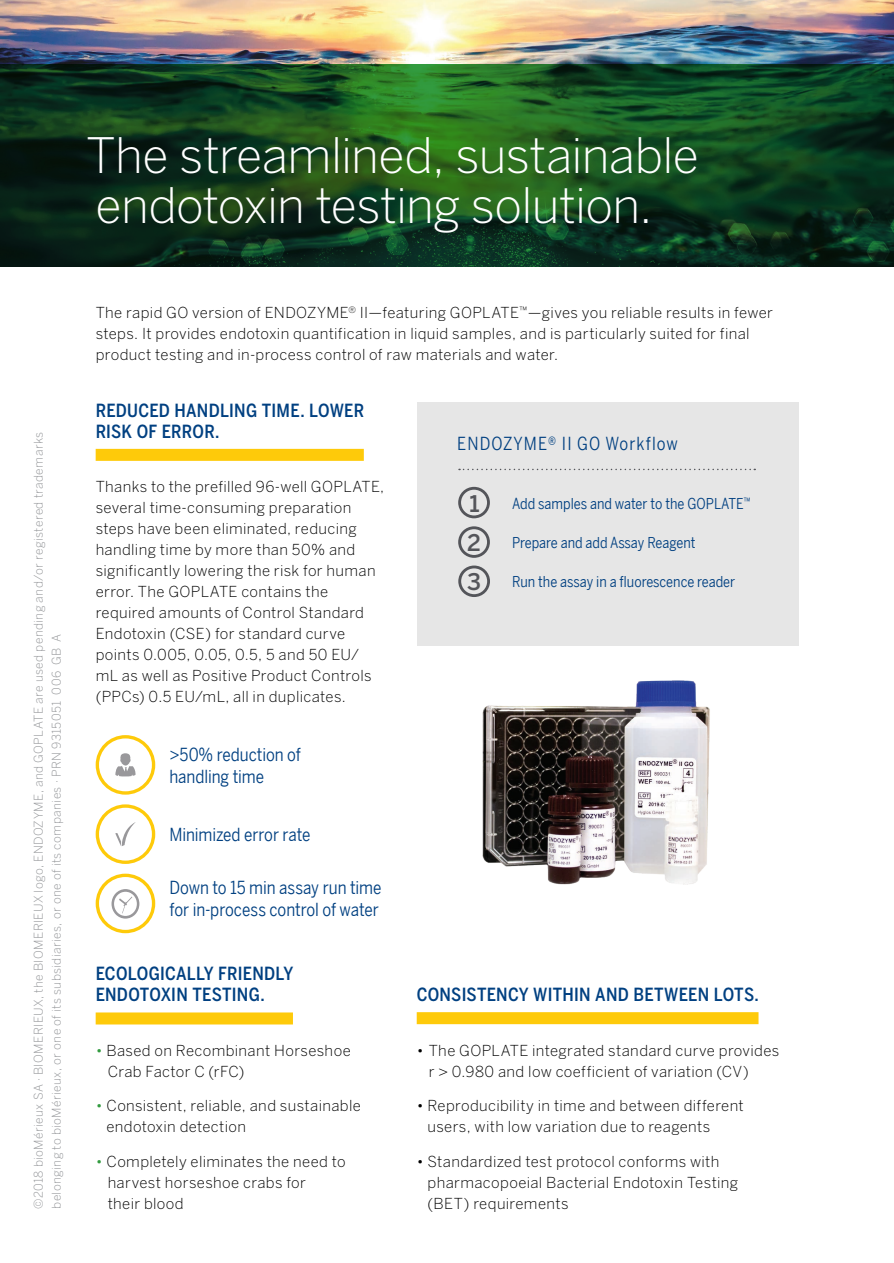
<style>
.page{position:relative;width:894px;height:1263px;background:#fff}
.page>*{position:absolute;margin:0;border:0;box-sizing:border-box;transform-origin:0 0}
.t1{font:300 48.45px/50.6px "Benton Sans";letter-spacing:-.015em;color:#fff}
.t2{font:500 22.8px/39.3px "Benton Sans";color:#54555a}
.t3{font:500 18px/21px "Benton Sans Condensed";letter-spacing:.01em;color:#014081}
.t4{font:18px/21.6px "Benton Sans Condensed";letter-spacing:-.005em;color:#014081}
.t5{font:18px "Benton Sans Condensed";letter-spacing:.06em;color:#014081}
.t6{font:300 15px/21px "Benton Sans";letter-spacing:.025em;color:#000}
.t7{font:15px "Benton Sans Condensed";color:#014081}
.t8{font:300 12px/18px "Benton Sans";letter-spacing:.035em;color:#939598}
.s1{color:#329b3f}
</style>
<div class="page">
<img style="left:0;top:0;width:893px;height:64px">
<svg style="left:0;top:64px;width:893px;height:203px;background:#13421d"></svg>
<div style="left:96px;top:449px;width:267px;height:12px;background:#feca0a"></div>
<div style="left:96px;top:1012px;width:197px;height:12px;background:#feca0a"></div>
<div style="left:416px;top:1012px;width:342px;height:12px;background:#feca0a"></div>
<div style="left:96px;top:735px;width:59px;height:59px;border:3px solid #feca0a;border-radius:50%"></div>
<div style="left:96px;top:804px;width:59px;height:60px;border:3px solid #feca0a;border-radius:50%"></div>
<svg style="left:97px;top:875px;width:56px;height:56px"></svg>
<div style="left:96px;top:873px;width:59px;height:60px;border:3px solid #feca0a;border-radius:50%"></div>
<svg style="left:111px;top:889px;width:28px;height:29px"></svg>
<svg style="left:115px;top:822px;width:20px;height:24px"></svg>
<svg style="left:115px;top:753px;width:21px;height:23px"></svg>
<div style="left:416px;top:402px;width:382px;height:244px;background:#e6e6e6"></div>
<svg style="left:459px;top:469px;width:296px;height:1px"></svg>
<div style="left:458px;top:487px;width:31px;height:31px;border:3px solid #54555a;border-radius:50%"></div>
<div style="left:458px;top:526px;width:31px;height:32px;border:3px solid #54555a;border-radius:50%"></div>
<div style="left:458px;top:565px;width:32px;height:32px;border:3px solid #54555a;border-radius:50%"></div>
<img style="left:482px;top:680px;width:228px;height:205px">
<h1 class="t1" style="left:86px;top:130px;width:614px">The streamlined, sustainable endotoxin testing solution.</h1>
<p class="t8" style="left:29px;top:1209px;width:778px;rotate:-90deg">©2018 bioMérieux SA · BIOMERIEUX, the BIOMERIEUX logo, ENDOZYME, and GOPLATE are used pending and/or registered trademarks belonging to bioMérieux, or one of its subsidiaries, or one of its companies · PRN 9315051 006 GB A</p>
<p class="t6" style="left:96px;top:302px;width:678px">The rapid GO version of ENDOZYME<sup>®</sup> II—featuring GOPLATE<sup>™</sup>—gives you reliable results in fewer steps. It provides endotoxin quantification in liquid samples, and is particularly suited for final product testing and in-process control of raw materials and water.</p>
<p class="t3" style="left:96px;top:399px;width:270px">REDUCED HANDLING TIME. LOWER<br>RISK OF ERROR.</p>
<p class="t6" style="left:96px;top:476px;width:290px">Thanks to the prefilled 96-well GOPLATE, several time-consuming preparation steps have been eliminated, reducing handling time by more than 50% and significantly lowering the risk for human error. The GOPLATE contains the required amounts of Control Standard Endotoxin (CSE) for standard curve points 0.005, 0.05, 0.5, 5 and 50 EU/ mL as well as Positive Product Controls (PPCs) 0.5 EU/mL, all in duplicates.</p>
<p class="t4" style="left:169px;top:742px;width:133px">&gt;50% reduction of handling time</p>
<p class="t4" style="left:169px;top:823px;width:142px">Minimized error rate</p>
<p class="t4" style="left:169px;top:876px;width:213px">Down to 15 min assay run time for in-process control of water</p>
<p class="t3" style="left:96px;top:963px;width:199px">ECOLOGICALLY FRIENDLY<br>ENDOTOXIN TESTING.</p>
<p class="t6" style="left:108px;top:1040px;width:244px;text-indent:-12px"><span class="s1">•</span> Based on Recombinant Horseshoe<br>Crab Factor C (rFC)</p>
<p class="t6" style="left:106px;top:1095px;width:256px;text-indent:-11px"><span class="s1">•</span> Consistent, reliable, and sustainable endotoxin detection</p>
<p class="t6" style="left:108px;top:1151px;width:239px;text-indent:-12px"><span class="s1">•</span> Completely eliminates the need to harvest horseshoe crabs for<br>their blood</p>
<p class="t5" style="left:457px;top:430px;width:222px">ENDOZYME® II GO Workflow</p>
<h2 class="t2" style="left:469px;top:484px;width:12px">1</h2>
<h2 class="t2" style="left:467px;top:523px;width:15px">2<br>3</h2>
<p class="t7" style="left:512px;top:492px;width:239px">Add samples and water to the GOPLATE<sup>™</sup></p>
<p class="t7" style="left:512px;top:532px;width:185px">Prepare and add Assay Reagent</p>
<p class="t7" style="left:512px;top:571px;width:224px">Run the assay in a fluorescence reader</p>
<p class="t3" style="left:416px;top:983px;width:343px">CONSISTENCY WITHIN AND BETWEEN LOTS.</p>
<p class="t6" style="left:428px;top:1039px;width:352px;text-indent:-12px">• The GOPLATE integrated standard curve provides r &gt; 0.980 and low coefficient of variation (CV)</p>
<p class="t6" style="left:427px;top:1095px;width:318px;text-indent:-11px">• Reproducibility in time and between different users, with low variation due to reagents</p>
<p class="t6" style="left:427px;top:1150px;width:312px;text-indent:-11px">• Standardized test protocol conforms with pharmacopoeial Bacterial Endotoxin Testing (BET) requirements</p>
</div>
